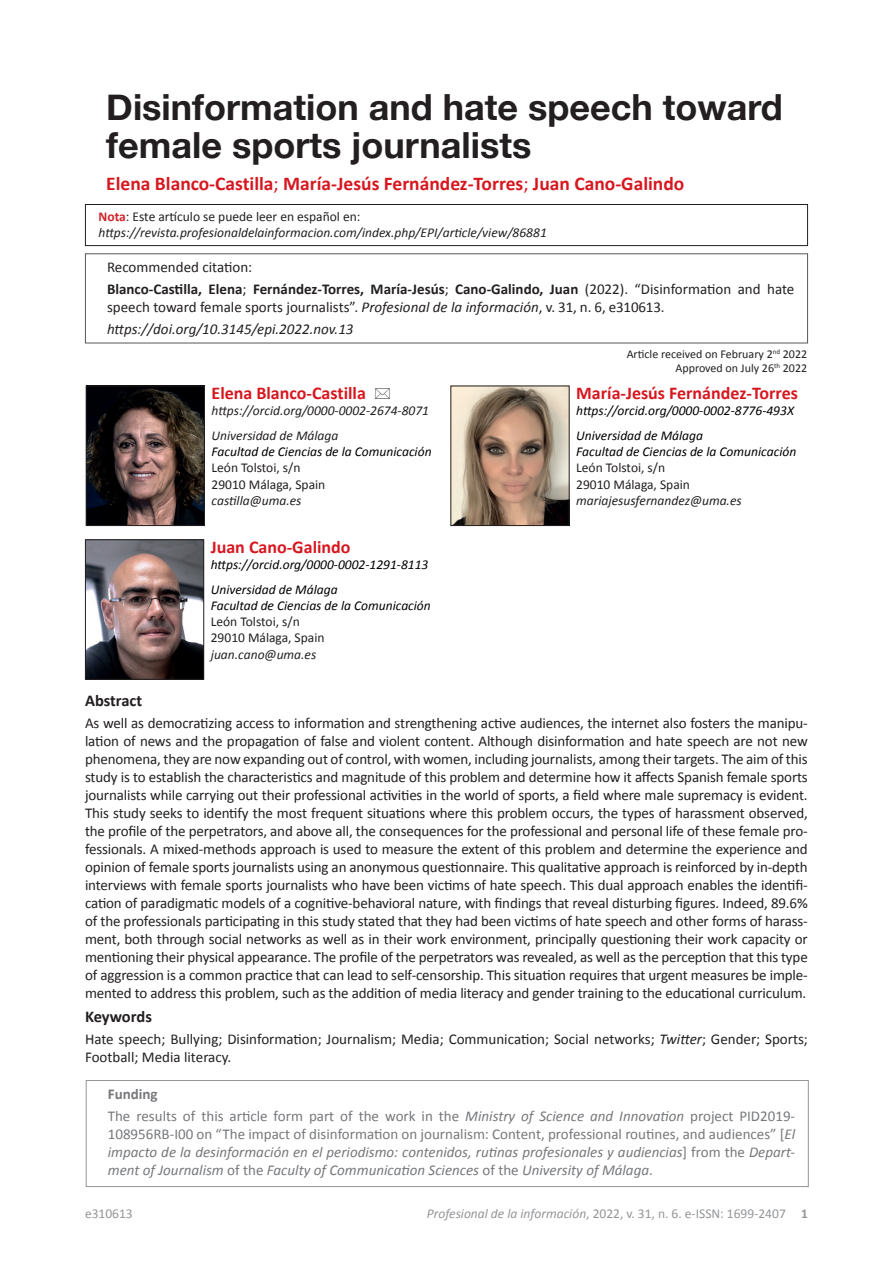
<style>
.page{position:relative;width:893px;height:1263px;background:#fff}
.page>*{position:absolute;margin:0;border:0;box-sizing:border-box;transform-origin:0 0}
.t1{font:700 36px/37.5px "Helvetica Neue";color:#231f20}
.t2{font:700 19.5px "Calibri";color:#d7171f}
.t3{font:700 18px "Calibri";color:#d7171f}
.t4{font:700 16.5px "Calibri";letter-spacing:-.005em;color:#231f20}
.t5{font:15px/18px "Calibri";color:#231f20;text-align:justify}
.t6{font:italic 15px/18px "Calibri";color:#76787b;text-align:justify}
.t7{font:italic 15px/22.2px "Calibri";color:#231f20}
.t8{font:700 15px/22.2px "Calibri";color:#231f20}
.t9{font:15px/22.2px "Calibri";color:#76787b}
.t10{font:italic 13.5px/24.8px "Calibri";color:#231f20}
.t11{font:italic 13.5px/24.8px "Calibri";color:#000001}
.t12{font:13.5px/16.2px "Calibri";color:#231f20}
.t13{font:13.5px "Calibri";color:#939598}
.t14{font:12px/14.4px "Calibri";color:#231f20;text-align:right}
.s1{font-weight:400}
.s2{font-weight:700;font-style:normal;color:#d1232a}
.s3{font-style:normal}
.s4{font-style:italic}
.s5{font-weight:700}
</style>
<div class="page">
<img style="left:88px;top:388px;width:115px;height:136px">
<div style="left:86px;top:386px;width:119px;height:140px;border:1px solid #231f20"></div>
<img style="left:452px;top:388px;width:115px;height:136px">
<div style="left:450px;top:386px;width:119px;height:140px;border:1px solid #231f20"></div>
<div style="left:85px;top:253px;width:723px;height:90px;border:1px solid #57585a"></div>
<div style="left:85px;top:204px;width:723px;height:42px;border:1px solid #231f20"></div>
<img style="left:87px;top:541px;width:115px;height:137px">
<div style="left:85px;top:539px;width:119px;height:141px;border:1px solid #231f20"></div>
<div style="left:86px;top:1080px;width:723px;height:107px;border:1px solid #939598"></div>
<h1 class="t1" style="left:106px;top:90px;width:678px">Disinformation and hate speech toward female sports journalists</h1>
<h2 class="t2" style="left:106px;top:171px;width:580px">Elena Blanco-Castilla<span class="s1">;</span> María-Jesús Fernández-Torres<span class="s1">;</span> Juan Cano-Galindo</h2>
<p class="t10" style="left:99px;top:208px;width:450px;line-height:16.2px"><span class="s2">Nota</span><span class="s3">: Este artículo se puede leer en español en: </span>https://revista.profesionaldelainformacion.com/index.php/EPI/article/view/86881</p>
<p class="t8" style="left:107px;top:255px;width:689px"><span class="s1">Recommended citation:<br></span>Blanco-Castilla, Elena<span class="s1">;</span> Fernández-Torres, María-Jesús<span class="s1">;</span> Cano-Galindo, Juan <span class="s1">(2022). “Disinformation and hate</span></p>
<p class="t7" style="left:107px;top:295px;width:559px"><span class="s3">speech toward female sports journalists”.</span> Profesional de la información<span class="s3">, v. 31, n. 6, e310613. </span>https://doi.org/10.3145/epi.2022.nov.13</p>
<p class="t3" style="left:212px;top:382px;width:156px">Elena Blanco-Castilla</p>
<p class="t10" style="left:212px;top:398px;width:219px">https://orcid.org/0000-0002-2674-8071<br>Universidad de Málaga</p>
<p class="t11" style="left:212px;top:439px;width:222px">Facultad de Ciencias de la Comunicación</p>
<p class="t12" style="left:212px;top:459px;width:115px">León Tolstoi, s/n<br>29010 Málaga, Spain</p>
<p class="t10" style="left:212px;top:487px;width:91px">castilla@uma.es</p>
<p class="t3" style="left:211px;top:536px;width:141px">Juan Cano-Galindo</p>
<p class="t11" style="left:211px;top:552px;width:219px">https://orcid.org/0000-0002-1291-8113<br>Universidad de Málaga</p>
<p class="t11" style="left:211px;top:592px;width:222px">Facultad de Ciencias de la Comunicación</p>
<p class="t12" style="left:211px;top:613px;width:115px">León Tolstoi, s/n<br>29010 Málaga, Spain</p>
<p class="t10" style="left:211px;top:641px;width:107px">juan.cano@uma.es</p>
<p class="t14" style="left:627px;top:346px;width:182px">Article received on February 2<sup>nd</sup> 2022<br>Approved on July 26<sup>th</sup> 2022</p>
<p class="t3" style="left:576px;top:382px;width:223px">María-Jesús Fernández-Torres</p>
<p class="t11" style="left:576px;top:398px;width:219px">https://orcid.org/0000-0002-8776-493X<br>Universidad de Málaga</p>
<p class="t11" style="left:576px;top:439px;width:222px">Facultad de Ciencias de la Comunicación</p>
<p class="t12" style="left:576px;top:459px;width:115px">León Tolstoi, s/n<br>29010 Málaga, Spain</p>
<p class="t10" style="left:576px;top:487px;width:167px">mariajesusfernandez@uma.es</p>
<p class="t4" style="left:85px;top:690px;width:59px">Abstract</p>
<p class="t5" style="left:85px;top:713px;width:724px">As well as democratizing access to information and strengthening active audiences, the internet also fosters the manipu&shy;lation of news and the propagation of false and violent content. Although disinformation and hate speech are not new phenomena, they are now expanding out of control, with women, including journalists, among their targets. The aim of this study is to establish the characteristics and magnitude of this problem and determine how it affects Spanish female sports journalists while carrying out their professional activities in the world of sports, a field where male supremacy is evident.<br>This study seeks to identify the most frequent situations where this problem occurs, the types of harassment observed, the profile of the perpetrators, and above all, the consequences for the professional and personal life of these female pro&shy;fessionals. A mixed-methods approach is used to measure the extent of this problem and determine the experience and opinion of female sports journalists using an anonymous questionnaire. This qualitative approach is reinforced by in-depth interviews with female sports journalists who have been victims of hate speech. This dual approach enables the identifi&shy;cation of paradigmatic models of a cognitive-behavioral nature, with findings that reveal disturbing figures. Indeed, 89.6% of the professionals participating in this study stated that they had been victims of hate speech and other forms of harass&shy;ment, both through social networks as well as in their work environment, principally questioning their work capacity or mentioning their physical appearance. The profile of the perpetrators was revealed, as well as the perception that this type of aggression is a common practice that can lead to self-censorship. This situation requires that urgent measures be imple&shy;mented to address this problem, such as the addition of media literacy and gender training to the educational curriculum.</p>
<p class="t4" style="left:85px;top:1006px;width:68px">Keywords</p>
<p class="t5" style="left:85px;top:1029px;width:724px">Hate speech; Bullying; Disinformation; Journalism; Media; Communication; Social networks; <span class="s4">Twitter</span>; Gender; Sports;<br>Football; Media literacy.</p>
<p class="t9" style="left:108px;top:1082px;width:689px"><span class="s5">Funding<br></span>The results of this article form part of the work in the <span class="s4">Ministry of Science and Innovation</span> project PID2019-</p>
<p class="t6" style="left:108px;top:1124px;width:689px"><span class="s3">108956RB-I00 on “The impact of disinformation on journalism: Content, professional routines, and audiences” [</span>El impacto de la desinformación en el periodismo: contenidos, rutinas profesionales y audiencias<span class="s3">] from the</span> Depart&shy;ment of Journalism <span class="s3">of the</span> Faculty of Communication Sciences <span class="s3">of the</span> University of Málaga<span class="s3">.</span></p>
<p class="t13" style="left:85px;top:1205px;width:49px">e310613</p>
<p class="t13" style="left:427px;top:1205px;width:383px"><span class="s4">Profesional de la información</span>, 2022, v. 31, n. 6. e-ISSN: 1699-2407 <span class="s5">1</span></p>
</div>
